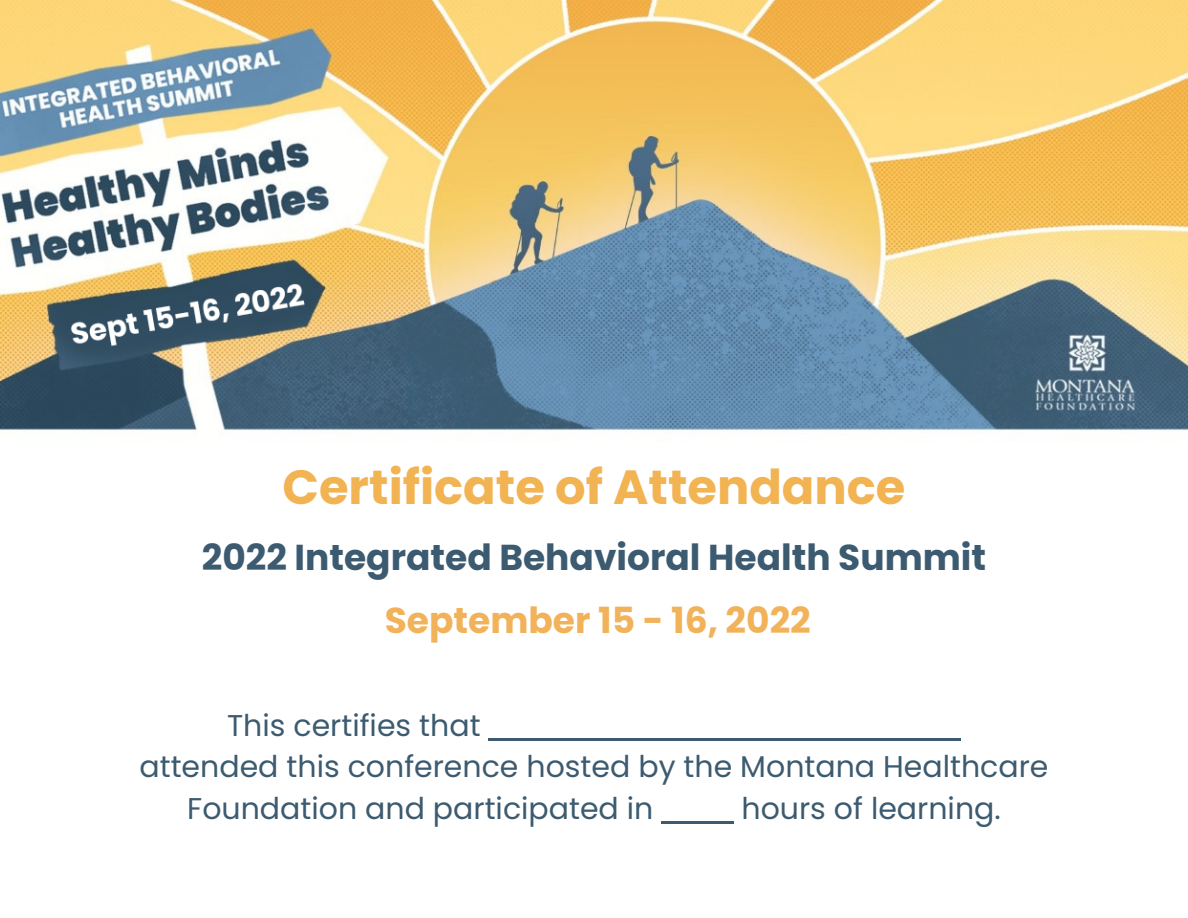
<style>
.page{position:relative;width:1188px;height:918px;background:#fff}
.page>*{position:absolute;margin:0;border:0;box-sizing:border-box;transform-origin:0 0}
.t1{font:700 48px "Poppins";color:#f2b352}
.t2{font:700 36px "Poppins";color:#3c5b70}
.t3{font:700 36px "Poppins";color:#f1b259}
.t4{font:30px "Poppins";color:#3c5b70}
</style>
<div class="page">
<img style="left:0;top:0;width:1188px;height:431px">
<hr style="left:489px;top:738px;width:472px;height:2px;background:#3c5b70">
<hr style="left:661px;top:821px;width:72px;height:3px;background:#3c5b70">
<h1 class="t1" style="left:283px;top:453px;width:624px">Certificate of Attendance</h1>
<p class="t2" style="left:202px;top:532px;width:786px">2022 Integrated Behavioral Health Summit</p>
<p class="t3" style="left:385px;top:595px;width:427px">September 15 - 16, 2022</p>
<p class="t4" style="left:227px;top:704px;width:255px">This certifies that</p>
<p class="t4" style="left:140px;top:746px;width:911px">attended this conference hosted by the Montana Healthcare</p>
<p class="t4" style="left:187px;top:788px;width:468px">Foundation and participated in</p>
<p class="t4" style="left:742px;top:788px;width:261px">hours of learning.</p>
</div>
